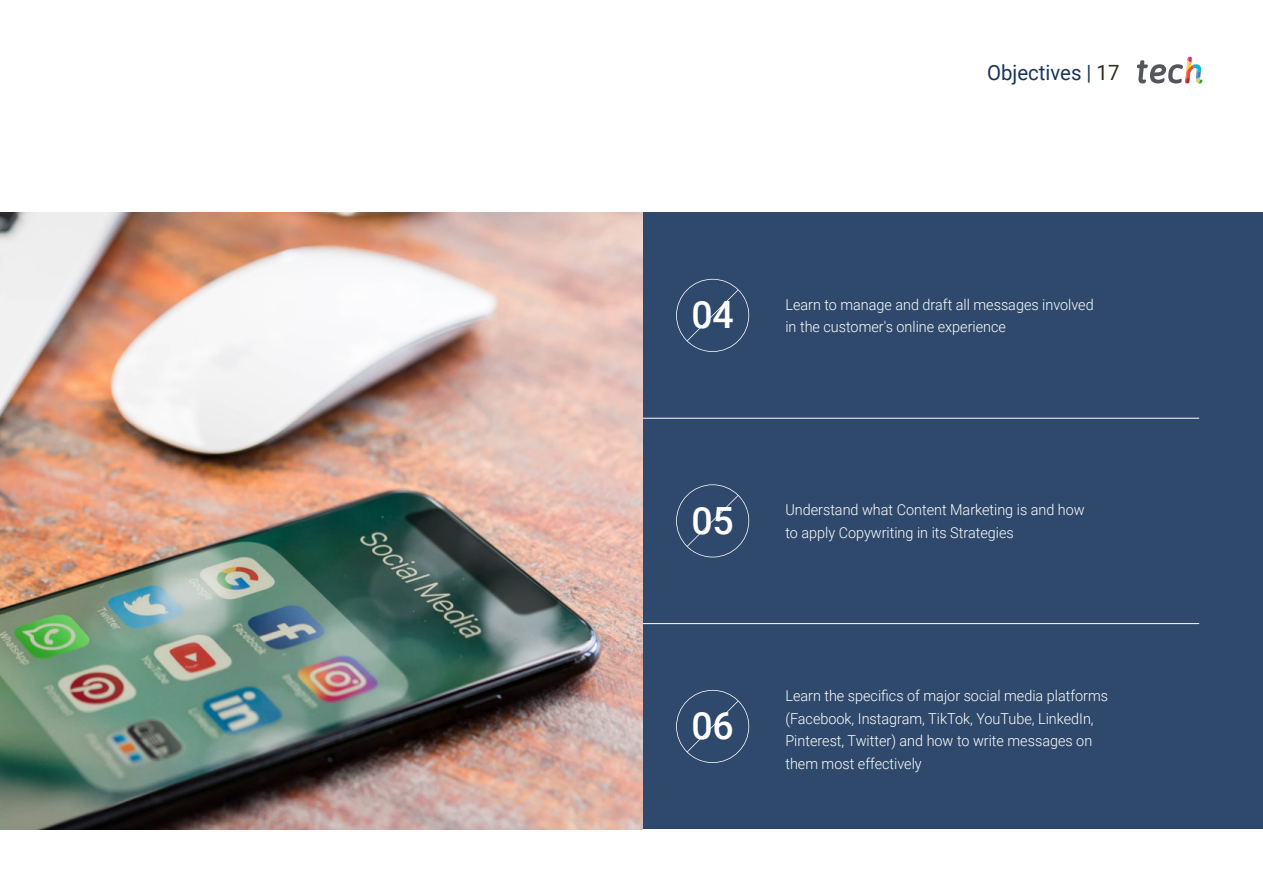
<style>
.page{position:relative;width:1263px;height:893px;background:#fff}
.page>*{position:absolute;margin:0;border:0;box-sizing:border-box;transform-origin:0 0}
.t1{font:500 37.5px "Roboto";color:#fff}
.t2{font:21px "Roboto";color:#1a355c}
.t3{font:300 15px/22.5px "Roboto";color:#fff;scale:.96 1}
.s1{color:#312e20}
</style>
<div class="page">
<svg style="left:1137px;top:57px;width:65px;height:27px"></svg>
<div style="left:642px;top:213px;width:621px;height:616px;background:#2e496b"></div>
<svg style="left:676px;top:279px;width:73px;height:73px"></svg>
<svg style="left:676px;top:484px;width:73px;height:73px"></svg>
<svg style="left:676px;top:690px;width:73px;height:73px"></svg>
<hr style="left:0;top:418px;width:1199px;height:1px;background:#fff">
<hr style="left:0;top:623px;width:1199px;height:1px;background:#fff">
<img style="left:0;top:213px;width:642px;height:616px">
<h2 class="t2" style="left:987px;top:57px;width:134px">Objectives | <span class="s1">17</span></h2>
<h1 class="t1" style="left:691px;top:288px;width:44px">04</h1>
<p class="t3" style="left:785px;top:293px;width:323px">Learn to manage and draft all messages involved in the customer's online experience</p>
<h1 class="t1" style="left:691px;top:494px;width:44px">05</h1>
<p class="t3" style="left:785px;top:498px;width:313px">Understand what Content Marketing is and how to apply Copywriting in its Strategies</p>
<h1 class="t1" style="left:691px;top:699px;width:44px">06</h1>
<p class="t3" style="left:785px;top:684px;width:338px">Learn the specifics of major social media platforms (Facebook, Instagram, TikTok, YouTube, LinkedIn, Pinterest, Twitter) and how to write messages on them most effectively</p>
</div>
